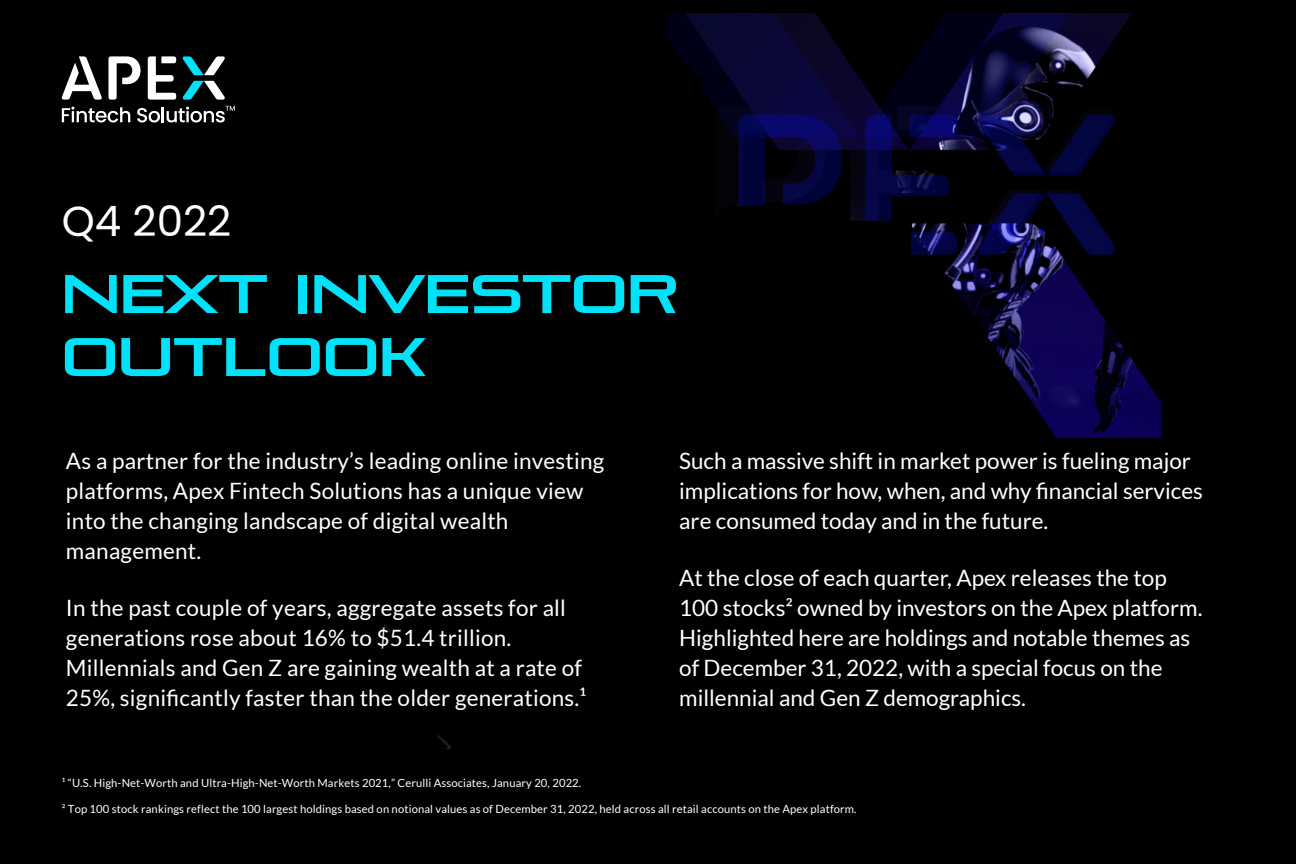
<style>
.page{position:relative;width:1296px;height:864px;background:#000}
.page>*{position:absolute;margin:0;border:0;box-sizing:border-box;transform-origin:0 0}
.t1{font:700 54px/63px "Pirulen Rg";color:#00e2f9}
.t2{font:42px "Poppins";color:#fff}
.t3{font:22.5px/30px "Lato";color:#fff}
.t4{font:11.25px "Lato";letter-spacing:.01em;color:#fff}
</style>
<div class="page">
<img style="left:384px;top:14px;width:778px;height:735px">
<svg style="left:62px;top:107px;width:68px;height:15px"></svg>
<svg style="left:137px;top:106px;width:98px;height:16px"></svg>
<svg style="left:182px;top:81px;width:43px;height:19px"></svg>
<svg style="left:182px;top:56px;width:43px;height:19px"></svg>
<svg style="left:108px;top:56px;width:33px;height:44px"></svg>
<svg style="left:148px;top:56px;width:28px;height:44px"></svg>
<svg style="left:61px;top:56px;width:41px;height:44px"></svg>
<h2 class="t2" style="left:62px;top:196px;width:171px">Q4 2022</h2>
<h1 class="t1" style="left:62px;top:262px;width:618px">NEXT INVESTOR<br>OUTLOOK</h1>
<p class="t3" style="left:66px;top:446px;width:540px">As a partner for the industry’s leading online investing platforms, Apex Fintech Solutions has a unique view into the changing landscape of digital wealth management.</p>
<p class="t3" style="left:66px;top:593px;width:522px">In the past couple of years, aggregate assets for all generations rose about 16% to $51.4 trillion.<br>Millennials and Gen Z are gaining wealth at a rate of 25%, significantly faster than the older generations.¹</p>
<p class="t4" style="left:62px;top:777px;width:521px">¹ “U.S. High-Net-Worth and Ultra-High-Net-Worth Markets 2021,” Cerulli Associates, January 20, 2022.</p>
<p class="t3" style="left:679px;top:446px;width:525px">Such a massive shift in market power is fueling major implications for how, when, and why financial services are consumed today and in the future.</p>
<p class="t3" style="left:679px;top:563px;width:525px">At the close of each quarter, Apex releases the top 100 stocks² owned by investors on the Apex platform.<br>Highlighted here are holdings and notable themes as of December 31, 2022, with a special focus on the millennial and Gen Z demographics.</p>
<p class="t4" style="left:62px;top:802px;width:796px">² Top 100 stock rankings reflect the 100 largest holdings based on notional values as of December 31, 2022, held across all retail accounts on the Apex platform.</p>
</div>
